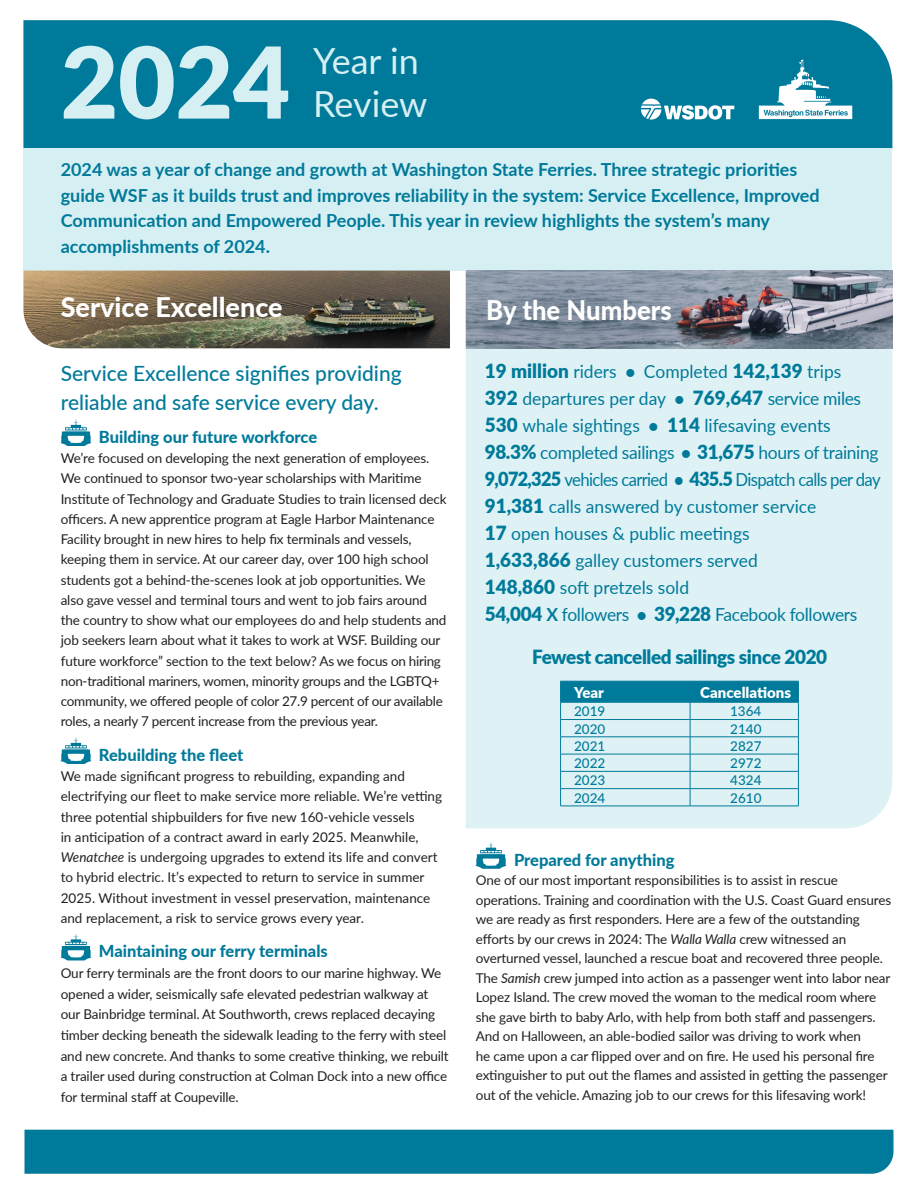
<style>
.page{position:relative;width:918px;height:1188px;background:#fff}
.page>*{position:absolute;margin:0;border:0;box-sizing:border-box;transform-origin:0 0}
.t1{font:900 99px "Lato";color:#d6eff3}
.t2{font:36px "Lato";color:#d6eff3}
.t3{font:800 27px "Lato";color:#fff}
.t4{font:800 27px "Lato";color:#fff;scale:.95 1}
.t5{font:500 21px/28.5px "Lato";color:#007a9a}
.t6{font:900 19.5px "Lato";letter-spacing:-.02em;color:#007a9a}
.t7{font:18px "Lato";letter-spacing:-.005em;color:#007a9a}
.t8{font:700 18px/25.5px "Lato";color:#007a9a}
.t9{font:18px "Lato";letter-spacing:-.04em;color:#007a9a;scale:.93 1}
.subhead{font:800 16.5px "Lato";color:#007a9a}
.t10{font:900 15px "Lato";color:#fff}
.t11{font:13.5px/20.2px "Lato";letter-spacing:-.01em;color:#231f20}
.t12{font:500 13.5px "Lato";color:#007a9a}
.s1{font-style:italic}
.s2{font-weight:900;font-size:19.5px}
.s3{font-weight:900;font-size:16.5px}
.s4{font-weight:700}
</style>
<div class="page">
<div style="left:466px;top:348px;width:426px;height:480px;background:#def2f5"></div>
<svg style="left:476px;top:842px;width:30px;height:27px"></svg>
<div style="left:23px;top:20px;width:869px;height:128px;background:#007a9a"></div>
<div style="left:23px;top:148px;width:869px;height:123px;background:#d6eff3"></div>
<svg style="left:641px;top:99px;width:93px;height:21px"></svg>
<svg style="left:759px;top:59px;width:93px;height:60px"></svg>
<img style="left:23px;top:271px;width:427px;height:77px">
<svg style="left:61px;top:419px;width:30px;height:27px"></svg>
<svg style="left:61px;top:737px;width:30px;height:27px"></svg>
<svg style="left:61px;top:934px;width:30px;height:26px"></svg>
<div style="left:25px;top:1130px;width:868px;height:44px;background:#007a9a"></div>
<img style="left:466px;top:271px;width:426px;height:77px">
<hr style="left:560px;top:806px;width:130px;height:1px;background:#007a9a">
<hr style="left:690px;top:806px;width:109px;height:1px;background:#007a9a">
<svg style="left:560px;top:681px;width:239px;height:125px;background:#abd6e0"></svg>
<p class="t1" style="left:61px;top:8px;width:231px">2024</p>
<p class="t2" style="left:313px;top:35px;width:107px">Year in</p>
<p class="t2" style="left:313px;top:78px;width:116px">Review</p>
<p class="t8" style="left:61px;top:156px;width:761px">2024 was a year of change and growth at Washington State Ferries. Three strategic priorities guide WSF as it builds trust and improves reliability in the system: Service Excellence, Improved Communication and Empowered People. This year in review highlights the system’s many accomplishments of 2024.</p>
<p class="t3" style="left:61px;top:287px;width:223px">Service Excellence</p>
<p class="t5" style="left:61px;top:359px;width:343px">Service Excellence signifies providing reliable and safe service every day.</p>
<p class="subhead" style="left:99px;top:425px;width:220px">Building our future workforce</p>
<p class="t11" style="left:61px;top:448px;width:388px">We’re focused on developing the next generation of employees.<br>We continued to sponsor two-year scholarships with Maritime Institute of Technology and Graduate Studies to train licensed deck officers. A new apprentice program at Eagle Harbor Maintenance Facility brought in new hires to help fix terminals and vessels, keeping them in service. At our career day, over 100 high school students got a behind-the-scenes look at job opportunities. We also gave vessel and terminal tours and went to job fairs around the country to show what our employees do and help students and job seekers learn about what it takes to work at WSF. Building our future workforce” section to the text below? As we focus on hiring non-traditional mariners, women, minority groups and the LGBTQ+ community, we offered people of color 27.9 percent of our available roles, a nearly 7 percent increase from the previous year.</p>
<p class="subhead" style="left:99px;top:743px;width:146px">Rebuilding the fleet</p>
<p class="t11" style="left:61px;top:766px;width:383px">We made significant progress to rebuilding, expanding and electrifying our fleet to make service more reliable. We’re vetting three potential shipbuilders for five new 160-vehicle vessels<br>in anticipation of a contract award in early 2025. Meanwhile, <span class="s1">Wenatchee</span> is undergoing upgrades to extend its life and convert to hybrid electric. It’s expected to return to service in summer 2025. Without investment in vessel preservation, maintenance and replacement, a risk to service grows every year.</p>
<p class="subhead" style="left:99px;top:939px;width:230px">Maintaining our ferry terminals</p>
<p class="t11" style="left:61px;top:962px;width:390px;line-height:20.7px">Our ferry terminals are the front doors to our marine highway. We opened a wider, seismically safe elevated pedestrian walkway at our Bainbridge terminal. At Southworth, crews replaced decaying timber decking beneath the sidewalk leading to the ferry with steel and new concrete. And thanks to some creative thinking, we rebuilt a trailer used during construction at Colman Dock into a new office for terminal staff at Coupeville.</p>
<p class="t4" style="left:486px;top:290px;width:197px">By the Numbers</p>
<p class="t7" style="left:485px;top:358px;width:358px"><span class="s2">19 million</span> riders <span class="s3">•</span> Completed <span class="s2">142,139</span> trips</p>
<p class="t7" style="left:485px;top:385px;width:378px"><span class="s2">392</span> departures per day <span class="s3">•</span> <span class="s2">769,647</span> service miles</p>
<p class="t7" style="left:485px;top:412px;width:348px"><span class="s2">530</span> whale sightings <span class="s3">•</span> <span class="s2">114</span> lifesaving events</p>
<p class="t7" style="left:485px;top:439px;width:395px"><span class="s2">98.3%</span> completed sailings <span class="s3">•</span> <span class="s2">31,675</span> hours of training</p>
<p class="t9" style="left:485px;top:466px;width:427px"><span class="s2">9,072,325</span> vehicles carried <span class="s3">•</span> <span class="s2">435.5</span> Dispatch calls per day</p>
<p class="t7" style="left:485px;top:493px;width:333px"><span class="s2">91,381</span> calls answered by customer service</p>
<p class="t7" style="left:485px;top:520px;width:266px"><span class="s2">17</span> open houses &amp; public meetings</p>
<p class="t7" style="left:485px;top:547px;width:275px"><span class="s2">1,633,866</span> galley customers served</p>
<p class="t7" style="left:485px;top:574px;width:206px"><span class="s2">148,860</span> soft pretzels sold</p>
<p class="t7" style="left:485px;top:601px;width:374px"><span class="s2">54,004</span> <span class="s4">X</span> followers <span class="s3">•</span> <span class="s2">39,228</span> Facebook followers</p>
<p class="t6" style="left:532px;top:642px;width:297px">Fewest cancelled sailings since 2020</p>
<p class="t10" style="left:574px;top:681px;width:31px">Year</p>
<p class="t10" style="left:700px;top:681px;width:92px">Cancellations</p>
<p class="t12" style="left:574px;top:702px;width:33px">2019</p>
<p class="t12" style="left:730px;top:702px;width:33px">1364</p>
<p class="t12" style="left:574px;top:719px;width:33px">2020</p>
<p class="t12" style="left:730px;top:719px;width:33px">2140</p>
<p class="t12" style="left:574px;top:736px;width:33px">2021</p>
<p class="t12" style="left:730px;top:736px;width:33px">2827</p>
<p class="t12" style="left:574px;top:754px;width:33px">2022</p>
<p class="t12" style="left:730px;top:754px;width:33px">2972</p>
<p class="t12" style="left:574px;top:771px;width:33px">2023</p>
<p class="t12" style="left:730px;top:771px;width:33px">4324</p>
<p class="t12" style="left:574px;top:788px;width:33px">2024</p>
<p class="t12" style="left:730px;top:788px;width:33px">2610</p>
<p class="subhead" style="left:514px;top:848px;width:162px">Prepared for anything</p>
<p class="t11" style="left:476px;top:870px;width:417px;line-height:19.5px">One of our most important responsibilities is to assist in rescue operations. Training and coordination with the U.S. Coast Guard ensures we are ready as first responders. Here are a few of the outstanding efforts by our crews in 2024: The <span class="s1">Walla Walla</span> crew witnessed an overturned vessel, launched a rescue boat and recovered three people.<br>The <span class="s1">Samish</span> crew jumped into action as a passenger went into labor near Lopez Island. The crew moved the woman to the medical room where she gave birth to baby Arlo, with help from both staff and passengers.<br>And on Halloween, an able-bodied sailor was driving to work when<br>he came upon a car flipped over and on fire. He used his personal fire extinguisher to put out the flames and assisted in getting the passenger out of the vehicle. Amazing job to our crews for this lifesaving work!</p>
</div>
